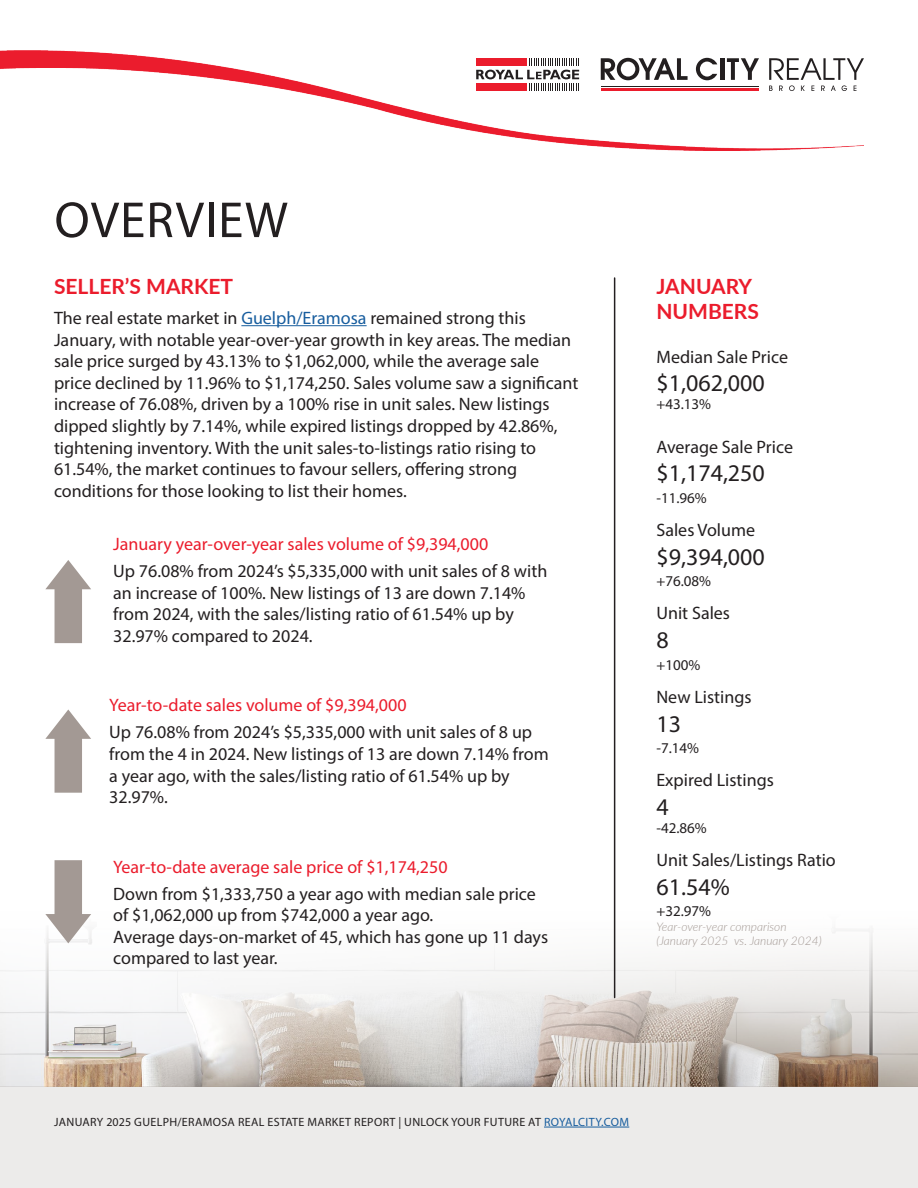
<style>
.page{position:relative;width:918px;height:1188px;background:#fff}
.page>*{position:absolute;margin:0;border:0;box-sizing:border-box;transform-origin:0 0}
.t1{font:51px "Myriad Pro";letter-spacing:.02em;color:#231f20}
.t2{font:24px "Myriad Pro";color:#231f20}
.t3{font:700 21px/25.2px "Lato";color:#eb1c2c}
.t4{font:18px/21.6px "Myriad Pro";color:#231f20}
.t5{font:18px "Myriad Pro";color:#eb1c2c}
.t6{font:15px "Myriad Pro";color:#231f20}
.t7{font:12px "Myriad Pro";letter-spacing:.03em;color:#231f20}
.t8{font:italic 300 12px/14.4px "Lato";color:#a39994}
.s1{color:#175d9e}
</style>
<div class="page">
<img style="left:0;top:910px;width:918px;height:177px">
<div style="left:0;top:1087px;width:918px;height:101px;background:#ecebea"></div>
<img style="left:0;top:51px;width:864px;height:100px">
<svg style="left:601px;top:58px;width:87px;height:22px"></svg>
<svg style="left:696px;top:58px;width:21px;height:22px"></svg>
<hr style="left:720px;top:58px;width:4px;height:22px;background:#231f20">
<svg style="left:727px;top:58px;width:32px;height:22px"></svg>
<svg style="left:769px;top:58px;width:95px;height:33px"></svg>
<hr style="left:601px;top:86px;width:157px;height:1px;background:#231f20">
<hr style="left:601px;top:88px;width:157px;height:3px;background:#eb1c2c">
<div style="left:472px;top:54px;width:111px;height:38px;background:#fff"></div>
<svg style="left:476px;top:58px;width:103px;height:33px"></svg>
<hr style="left:544px;top:1127px;width:85px;height:1px;background:#175d9e">
<hr style="left:241px;top:325px;width:126px;height:1px;background:#175d9e">
<svg style="left:45px;top:560px;width:46px;height:83px"></svg>
<svg style="left:45px;top:860px;width:46px;height:83px"></svg>
<hr style="left:614px;top:278px;width:1px;height:720px;background:#231f20">
<svg style="left:45px;top:710px;width:46px;height:83px"></svg>
<h1 class="t1" style="left:55px;top:189px;width:235px">OVERVIEW</h1>
<p class="t3" style="left:54px;top:273px;width:181px">SELLER’S MARKET</p>
<p class="t4" style="left:54px;top:307px;width:526px">The real estate market in <span class="s1">Guelph/Eramosa</span> remained strong this January, with notable year-over-year growth in key areas. The median sale price surged by 43.13% to $1,062,000, while the average sale price declined by 11.96% to $1,174,250. Sales volume saw a significant increase of 76.08%, driven by a 100% rise in unit sales. New listings dipped slightly by 7.14%, while expired listings dropped by 42.86%, tightening inventory. With the unit sales-to-listings ratio rising to 61.54%, the market continues to favour sellers, offering strong conditions for those looking to list their homes.</p>
<p class="t5" style="left:113px;top:533px;width:377px">January year-over-year sales volume of $9,394,000</p>
<p class="t4" style="left:113px;top:560px;width:436px">Up 76.08% from 2024’s $5,335,000 with unit sales of 8 with an increase of 100%. New listings of 13 are down 7.14% from 2024, with the sales/listing ratio of 61.54% up by 32.97% compared to 2024.</p>
<p class="t5" style="left:109px;top:694px;width:299px">Year-to-date sales volume of $9,394,000</p>
<p class="t4" style="left:109px;top:721px;width:441px">Up 76.08% from 2024’s $5,335,000 with unit sales of 8 up from the 4 in 2024. New listings of 13 are down 7.14% from a year ago, with the sales/listing ratio of 61.54% up by 32.97%.</p>
<p class="t5" style="left:113px;top:855px;width:336px">Year-to-date average sale price of $1,174,250</p>
<p class="t4" style="left:113px;top:883px;width:436px">Down from $1,333,750 a year ago with median sale price of $1,062,000 up from $742,000 a year ago.<br>Average days-on-market of 45, which has gone up 11 days compared to last year.</p>
<p class="t3" style="left:656px;top:273px;width:104px">JANUARY<br>NUMBERS</p>
<p class="t4" style="left:656px;top:345px;width:133px">Median Sale Price</p>
<h2 class="t2" style="left:656px;top:369px;width:110px">$1,062,000</h2>
<p class="t6" style="left:656px;top:395px;width:56px">+43.13%</p>
<p class="t4" style="left:656px;top:435px;width:138px">Average Sale Price</p>
<h2 class="t2" style="left:656px;top:459px;width:110px">$1,174,250</h2>
<p class="t6" style="left:656px;top:489px;width:52px">-11.96%</p>
<p class="t4" style="left:656px;top:519px;width:100px">Sales Volume</p>
<h2 class="t2" style="left:656px;top:542px;width:110px">$9,394,000</h2>
<p class="t6" style="left:656px;top:572px;width:56px">+76.08%</p>
<p class="t4" style="left:656px;top:602px;width:75px">Unit Sales</p>
<h2 class="t2" style="left:656px;top:625px;width:14px">8</h2>
<p class="t6" style="left:656px;top:655px;width:45px">+100%</p>
<p class="t4" style="left:656px;top:686px;width:97px">New Listings</p>
<h2 class="t2" style="left:656px;top:709px;width:26px">13</h2>
<p class="t6" style="left:656px;top:739px;width:44px">-7.14%</p>
<p class="t4" style="left:656px;top:769px;width:119px">Expired Listings</p>
<h2 class="t2" style="left:656px;top:792px;width:14px">4</h2>
<p class="t6" style="left:656px;top:819px;width:52px">-42.86%</p>
<p class="t4" style="left:656px;top:849px;width:181px">Unit Sales/Listings Ratio</p>
<h2 class="t2" style="left:656px;top:872px;width:75px">61.54%</h2>
<p class="t6" style="left:656px;top:902px;width:56px">+32.97%</p>
<p class="t8" style="left:656px;top:919px;width:167px">Year-over-year comparison (January 2025 vs. January 2024)</p>
<p class="t7" style="left:54px;top:1114px;width:577px">JANUARY 2025 GUELPH/ERAMOSA REAL ESTATE MARKET REPORT | UNLOCK YOUR FUTURE AT <span class="s1">ROYALCITY.COM</span></p>
</div>
